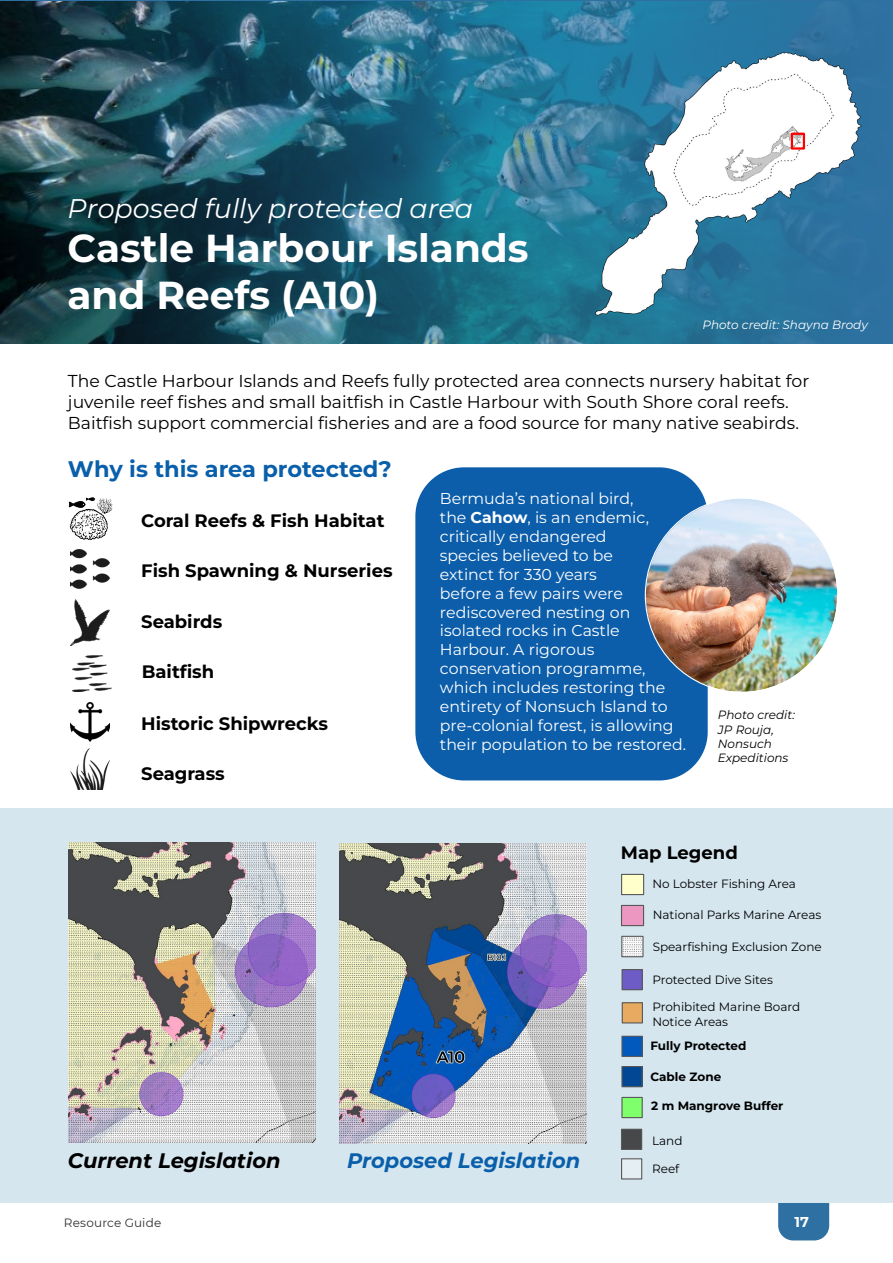
<style>
.page{position:relative;width:893px;height:1263px;background:#fff}
.page>*{position:absolute;margin:0;border:0;box-sizing:border-box;transform-origin:0 0}
.t1{font:700 39px/46.8px "Montserrat";color:#fff}
.t2{font:italic 27px "Montserrat";color:#fff}
.t3{font:700 22.5px "Montserrat";color:#095faa}
.t4{font:italic 700 21px "Montserrat";color:#095faa}
.t5{font:italic 700 21px "Montserrat";color:#000}
.t6{font:700 18px "Montserrat";color:#000}
.t7{font:17.25px/20.7px "Montserrat";color:#000}
.t8{font:15.75px/18.9px "Montserrat";color:#fff}
.t9{font:700 14.25px "Montserrat";color:#fff}
.t10{font:12px/14.4px "Montserrat";color:#000}
.t11{font:700 12px "Montserrat";color:#000}
.t12{font:italic 12px/14.4px "Montserrat";color:#000}
.t13{font:italic 12px "Montserrat";color:#fff}
.t14{font:12px "Montserrat";letter-spacing:.015em;color:#313031}
.s1{font-weight:700}
</style>
<div class="page">
<div style="left:0;top:0;width:893px;height:13px;background:#2e70a2"></div>
<div style="left:778px;top:1203px;width:51px;height:37px;background:#2e70a2"></div>
<div style="left:0;top:808px;width:892px;height:395px;background:#d5e6ef"></div>
<img style="left:339px;top:844px;width:247px;height:299px">
<img style="left:68px;top:843px;width:247px;height:299px">
<img style="left:0;top:1px;width:892px;height:343px">
<img style="left:456px;top:33px;width:423px;height:300px">
<div style="left:622px;top:1036px;width:20px;height:20px;background:#0158bd"></div>
<div style="left:621px;top:1036px;width:22px;height:21px;border:1px solid #595959"></div>
<div style="left:621px;top:1129px;width:21px;height:20px;background:#474849"></div>
<div style="left:621px;top:1129px;width:21px;height:21px;border:1px solid #595959"></div>
<div style="left:622px;top:1159px;width:20px;height:20px;background:#e5eef3"></div>
<div style="left:621px;top:1158px;width:21px;height:21px;border:1px solid #595959"></div>
<div style="left:622px;top:874px;width:22px;height:20px;background:#ffffcb"></div>
<div style="left:621px;top:874px;width:23px;height:21px;border:1px solid #595959"></div>
<div style="left:622px;top:1097px;width:20px;height:20px;background:#80ff6d"></div>
<div style="left:621px;top:1097px;width:22px;height:21px;border:1px solid #595959"></div>
<img style="left:623px;top:938px;width:18px;height:17px">
<div style="left:621px;top:936px;width:22px;height:21px;border:1px solid #595959"></div>
<div style="left:621px;top:905px;width:23px;height:21px;background:#ec97c1"></div>
<div style="left:621px;top:905px;width:23px;height:21px;border:1px solid #595959"></div>
<div style="left:622px;top:1003px;width:20px;height:20px;background:#e8aa61"></div>
<div style="left:622px;top:1002px;width:21px;height:21px;border:1px solid #595959"></div>
<div style="left:622px;top:1066px;width:20px;height:21px;background:#014793"></div>
<div style="left:621px;top:1066px;width:22px;height:21px;border:1px solid #595959"></div>
<div style="left:415px;top:467px;width:293px;height:313px;background:#0c5eaa"></div>
<img style="left:644px;top:497px;width:193px;height:196px">
<img style="left:70px;top:550px;width:40px;height:39px">
<img style="left:70px;top:703px;width:40px;height:38px">
<img style="left:68px;top:497px;width:45px;height:43px">
<img style="left:70px;top:599px;width:40px;height:46px">
<img style="left:72px;top:656px;width:39px;height:35px">
<div style="left:622px;top:969px;width:20px;height:21px;background:#6d5cc5"></div>
<div style="left:621px;top:969px;width:22px;height:21px;border:1px solid #595959"></div>
<div style="left:791px;top:133px;width:14px;height:17px;border:2px solid #f00"></div>
<img style="left:70px;top:749px;width:40px;height:40px">
<h2 class="t2" style="left:67px;top:190px;width:407px">Proposed fully protected area</h2>
<h1 class="t1" style="left:67px;top:223px;width:463px">Castle Harbour Islands and Reefs (A10)</h1>
<p class="t13" style="left:702px;top:317px;width:167px">Photo credit: Shayna Brody</p>
<p class="t7" style="left:68px;top:370px;width:743px">The Castle Harbour Islands and Reefs fully protected area connects nursery habitat for juvenile reef fishes and small baitfish in Castle Harbour with South Shore coral reefs.<br>Baitfish support commercial fisheries and are a food source for many native seabirds.</p>
<h3 class="t3" style="left:68px;top:453px;width:325px">Why is this area protected?</h3>
<p class="t6" style="left:141px;top:508px;width:245px">Coral Reefs &amp; Fish Habitat</p>
<p class="t6" style="left:141px;top:558px;width:253px">Fish Spawning &amp; Nurseries</p>
<p class="t6" style="left:141px;top:608px;width:83px">Seabirds</p>
<p class="t6" style="left:142px;top:659px;width:74px">Baitfish</p>
<p class="t6" style="left:141px;top:710px;width:188px">Historic Shipwrecks</p>
<p class="t6" style="left:141px;top:760px;width:85px">Seagrass</p>
<p class="t8" style="left:440px;top:489px;width:248px">Bermuda’s national bird,<br>the <span class="s1">Cahow</span>, is an endemic, critically endangered<br>species believed to be<br>extinct for 330 years<br>before a few pairs were rediscovered nesting on isolated rocks in Castle<br>Harbour. A rigorous conservation programme, which includes restoring the entirety of Nonsuch Island to pre-colonial forest, is allowing their population to be restored.</p>
<p class="t12" style="left:718px;top:707px;width:79px">Photo credit:<br>JP Rouja,<br>Nonsuch<br>Expeditions</p>
<p class="t6" style="left:621px;top:839px;width:118px">Map Legend</p>
<p class="t10" style="left:652px;top:876px;width:145px">No Lobster Fishing Area</p>
<p class="t10" style="left:653px;top:907px;width:170px">National Parks Marine Areas</p>
<p class="t10" style="left:653px;top:939px;width:171px">Spearfishing Exclusion Zone</p>
<p class="t10" style="left:652px;top:972px;width:122px">Protected Dive Sites</p>
<p class="t10" style="left:652px;top:999px;width:149px">Prohibited Marine Board<br>Notice Areas</p>
<p class="t11" style="left:650px;top:1037px;width:97px">Fully Protected</p>
<p class="t11" style="left:650px;top:1068px;width:72px">Cable Zone</p>
<h3 class="t5" style="left:68px;top:1145px;width:214px">Current Legislation</h3>
<h3 class="t4" style="left:347px;top:1146px;width:235px">Proposed Legislation</h3>
<p class="t11" style="left:651px;top:1097px;width:134px">2 m Mangrove Buffer</p>
<p class="t10" style="left:652px;top:1133px;width:32px">Land</p>
<p class="t10" style="left:652px;top:1161px;width:29px">Reef</p>
<p class="t14" style="left:64px;top:1214px;width:99px">Resource Guide</p>
<p class="t9" style="left:794px;top:1211px;width:16px">17</p>
</div>
